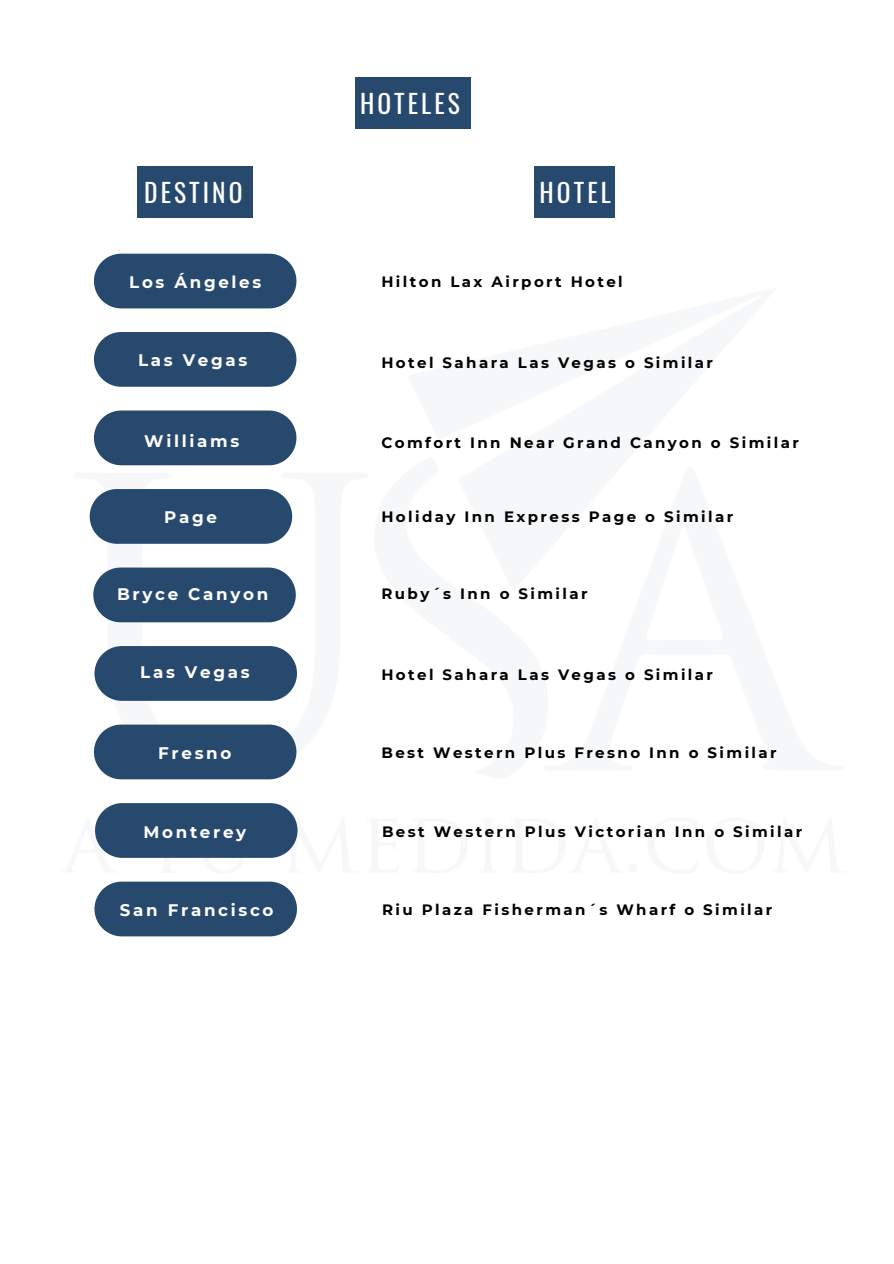
<style>
.page{position:relative;width:894px;height:1264px;background:#fff}
.page>*{position:absolute;margin:0;border:0;box-sizing:border-box;transform-origin:0 0}
.t1{font:25.5px "Oswald";letter-spacing:.12em;color:#fff}
.t2{font:700 16.65px "Montserrat";letter-spacing:.16em;color:#fff}
.t3{font:700 15px "Montserrat";letter-spacing:.16em;color:#000}
</style>
<div class="page">
<div style="left:355px;top:78px;width:115px;height:51px;background:#28496e"></div>
<div style="left:137px;top:166px;width:115px;height:51px;background:#28496e"></div>
<div style="left:534px;top:166px;width:80px;height:51px;background:#28496e"></div>
<div style="left:94px;top:254px;width:202px;height:54px;background:#28496e"></div>
<svg style="left:94px;top:332px;width:202px;height:55px;background:#345376"></svg>
<svg style="left:94px;top:410px;width:202px;height:55px;background:#355477"></svg>
<svg style="left:90px;top:489px;width:202px;height:55px;background:#345376"></svg>
<svg style="left:93px;top:567px;width:203px;height:55px;background:#365577"></svg>
<svg style="left:94px;top:646px;width:203px;height:54px;background:#345376"></svg>
<svg style="left:94px;top:724px;width:202px;height:55px;background:#355477"></svg>
<svg style="left:95px;top:803px;width:202px;height:54px;background:#335275"></svg>
<svg style="left:94px;top:881px;width:203px;height:55px;background:#375578"></svg>
<h1 class="t1" style="left:360px;top:81px;width:101px">HOTELES</h1>
<h1 class="t1" style="left:144px;top:169px;width:100px">DESTINO</h1>
<h1 class="t1" style="left:539px;top:169px;width:73px">HOTEL</h1>
<p class="t2" style="left:129px;top:273px;width:133px">Los £ngeles</p>
<p class="t3" style="left:381px;top:273px;width:243px">Hilton Lax Airport Hotel</p>
<p class="t2" style="left:138px;top:350px;width:111px">Las Vegas</p>
<p class="t3" style="left:381px;top:355px;width:333px">Hotel Sahara Las Vegas o Similar</p>
<p class="t2" style="left:144px;top:432px;width:96px">Williams</p>
<p class="t3" style="left:381px;top:434px;width:418px">Comfort Inn Near Grand Canyon o Similar</p>
<p class="t2" style="left:164px;top:507px;width:54px">Page</p>
<p class="t3" style="left:381px;top:508px;width:353px">Holiday Inn Express Page o Similar</p>
<p class="t2" style="left:117px;top:585px;width:153px">Bryce Canyon</p>
<p class="t3" style="left:381px;top:585px;width:207px">Ruby¥s Inn o Similar</p>
<p class="t2" style="left:140px;top:663px;width:111px">Las Vegas</p>
<p class="t3" style="left:381px;top:666px;width:333px">Hotel Sahara Las Vegas o Similar</p>
<p class="t2" style="left:158px;top:743px;width:75px">Fresno</p>
<p class="t3" style="left:381px;top:744px;width:396px">Best Western Plus Fresno Inn o Similar</p>
<p class="t2" style="left:143px;top:822px;width:104px">Monterey</p>
<p class="t3" style="left:382px;top:823px;width:421px">Best Western Plus Victorian Inn o Similar</p>
<p class="t2" style="left:120px;top:900px;width:155px">San Francisco</p>
<p class="t3" style="left:382px;top:901px;width:392px">Riu Plaza Fisherman¥s Wharf o Similar</p>
</div>
